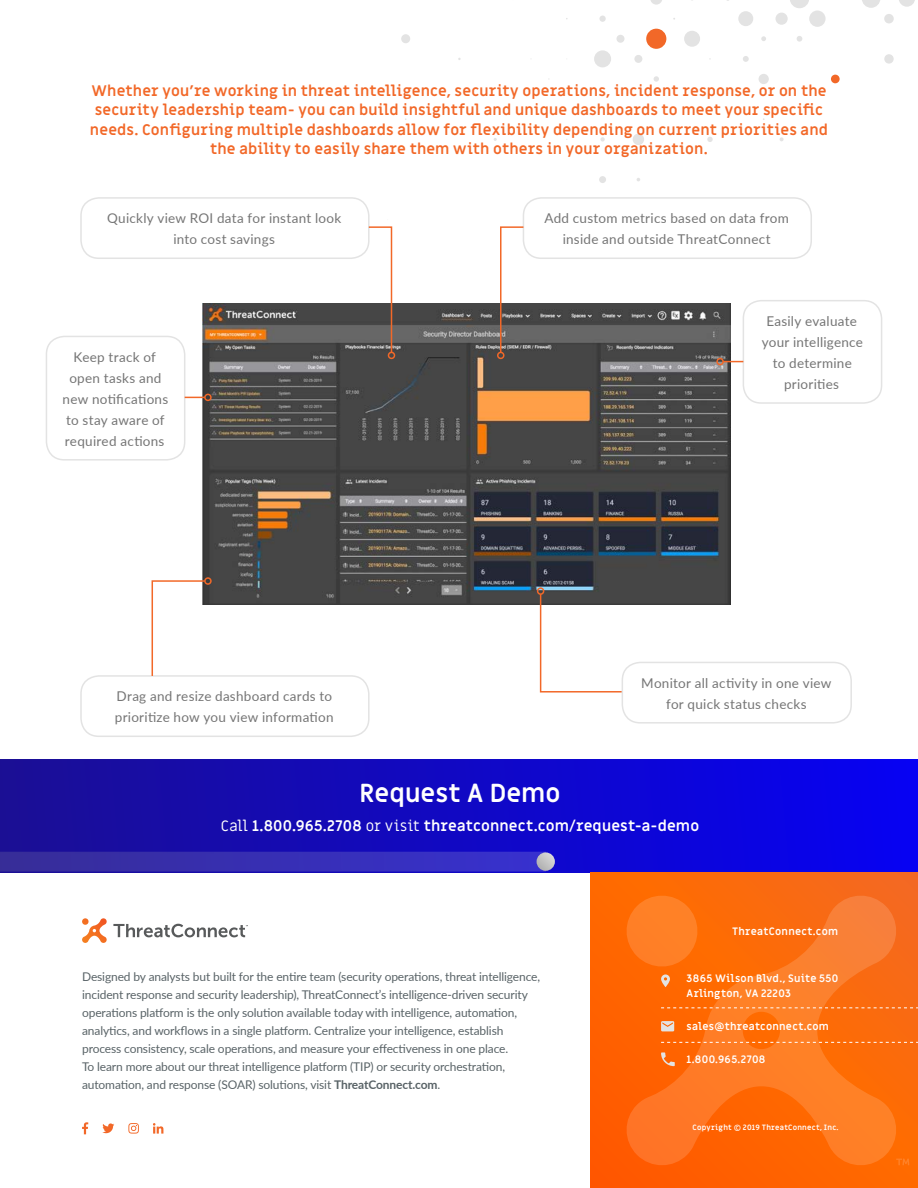
<style>
.page{position:relative;width:918px;height:1188px;background:#fff}
.page>*{position:absolute;margin:0;border:0;box-sizing:border-box;transform-origin:0 0}
.t1{font:700 25.5px "Miriam Libre";color:#fff}
.t2{font:700 15px/19.5px "Miriam Libre";letter-spacing:.01em;color:#f26828;text-align:center}
.t3{font:700 15px "Miriam Libre";letter-spacing:.01em;color:#fff}
.t4{font:13.5px/21px "Lato";letter-spacing:.02em;color:#757575;text-align:center}
.t5{font:12px/18px "Lato";letter-spacing:-.01em;color:#596367}
.t6{font:700 10.5px/15px "Miriam Libre";letter-spacing:.025em;color:#fff}
.t7{font:700 7.5px "Miriam Libre";letter-spacing:.03em;color:#fff}
.s1{font-weight:400}
.s2{font-weight:700}
</style>
<div class="page">
<svg style="left:650px;top:0;width:12px;height:5px"></svg>
<svg style="left:790px;top:0;width:19px;height:8px"></svg>
<svg style="left:862px;top:0;width:18px;height:8px"></svg>
<svg style="left:899px;top:0;width:16px;height:7px"></svg>
<div style="left:599px;top:16px;width:7px;height:6px;background:#e3e3e3;border-radius:50%"></div>
<div style="left:738px;top:11px;width:15px;height:15px;background:#e3e3e3;border-radius:50%"></div>
<div style="left:776px;top:13px;width:12px;height:12px;background:#e3e3e3;border-radius:50%"></div>
<div style="left:809px;top:11px;width:17px;height:16px;background:#e3e3e3;border-radius:50%"></div>
<div style="left:884px;top:14px;width:10px;height:9px;background:#e3e3e3;border-radius:50%"></div>
<div style="left:401px;top:34px;width:9px;height:9px;background:#e3e3e3;border-radius:50%"></div>
<div style="left:617px;top:35px;width:8px;height:8px;background:#e3e3e3;border-radius:50%"></div>
<div style="left:646px;top:29px;width:20px;height:20px;background:#f26828;border-radius:50%"></div>
<div style="left:684px;top:31px;width:16px;height:16px;background:#e3e3e3;border-radius:50%"></div>
<svg style="left:761px;top:36px;width:5px;height:5px"></svg>
<svg style="left:797px;top:36px;width:5px;height:6px"></svg>
<div style="left:594px;top:50px;width:17px;height:17px;background:#e3e3e3;border-radius:50%"></div>
<div style="left:634px;top:55px;width:8px;height:8px;background:#e3e3e3;border-radius:50%"></div>
<svg style="left:743px;top:56px;width:6px;height:6px"></svg>
<div style="left:884px;top:54px;width:10px;height:10px;background:#e3e3e3;border-radius:50%"></div>
<svg style="left:654px;top:76px;width:5px;height:6px"></svg>
<div style="left:759px;top:74px;width:10px;height:10px;background:#e3e3e3;border-radius:50%"></div>
<div style="left:831px;top:75px;width:9px;height:8px;background:#f26828;border-radius:50%"></div>
<svg style="left:600px;top:137px;width:5px;height:5px"></svg>
<div style="left:633px;top:134px;width:11px;height:11px;background:#e3e3e3;border-radius:50%"></div>
<svg style="left:707px;top:137px;width:6px;height:5px"></svg>
<div style="left:599px;top:176px;width:7px;height:7px;background:#e3e3e3;border-radius:50%"></div>
<div style="left:0;top:760px;width:918px;height:112px;background:linear-gradient(to right,#1b0f94,#0702f3)"></div>
<svg style="left:591px;top:872px;width:327px;height:316px;background:#fc6406"></svg>
<svg style="left:0;top:852px;width:546px;height:20px;background:#362eb2"></svg>
<svg style="left:537px;top:852px;width:18px;height:19px"></svg>
<svg style="left:627px;top:896px;width:273px;height:269px;background:#fd7115"></svg>
<svg style="left:896px;top:1159px;width:13px;height:6px"></svg>
<svg style="left:82px;top:1122px;width:81px;height:12px"></svg>
<svg style="left:661px;top:1007px;width:257px;height:1px"></svg>
<svg style="left:661px;top:1042px;width:257px;height:1px"></svg>
<svg style="left:627px;top:896px;width:74px;height:91px;background:#fe7718"></svg>
<svg style="left:661px;top:1021px;width:13px;height:10px"></svg>
<svg style="left:661px;top:1052px;width:14px;height:14px"></svg>
<svg style="left:82px;top:918px;width:25px;height:25px"></svg>
<svg style="left:113px;top:924px;width:135px;height:13px"></svg>
<img style="left:202px;top:304px;width:528px;height:301px">
<div style="left:46px;top:336px;width:139px;height:125px;border:2px solid #e3e3e3;border-radius:18px"></div>
<div style="left:743px;top:300px;width:139px;height:104px;border:2px solid #e3e3e3;border-radius:18px"></div>
<div style="left:80px;top:675px;width:290px;height:62px;border:2px solid #e3e3e3;border-radius:18px"></div>
<div style="left:523px;top:197px;width:289px;height:62px;border:2px solid #e3e3e3;border-radius:18px"></div>
<div style="left:80px;top:197px;width:290px;height:62px;border:2px solid #e3e3e3;border-radius:18px"></div>
<svg style="left:185px;top:397px;width:19px;height:1px"></svg>
<div style="left:204px;top:394px;width:8px;height:7px;border:2px solid #f26828;border-radius:50%"></div>
<svg style="left:724px;top:361px;width:19px;height:1px"></svg>
<div style="left:716px;top:358px;width:8px;height:7px;border:2px solid #f26828;border-radius:50%"></div>
<svg style="left:367px;top:220px;width:26px;height:134px"></svg>
<div style="left:388px;top:352px;width:7px;height:7px;border:2px solid #f26828;border-radius:50%"></div>
<svg style="left:151px;top:580px;width:55px;height:97px"></svg>
<div style="left:204px;top:577px;width:8px;height:8px;border:2px solid #f26828;border-radius:50%"></div>
<svg style="left:499px;top:226px;width:26px;height:128px"></svg>
<div style="left:497px;top:352px;width:8px;height:7px;border:2px solid #f26828;border-radius:50%"></div>
<svg style="left:539px;top:593px;width:98px;height:100px"></svg>
<div style="left:537px;top:587px;width:7px;height:8px;border:2px solid #f26828;border-radius:50%"></div>
<div style="left:622px;top:662px;width:229px;height:61px;background:#fff;border-radius:18px"></div>
<div style="left:622px;top:662px;width:230px;height:62px;border:2px solid #e3e3e3;border-radius:18px"></div>
<p class="t2" style="left:90px;top:81px;width:740px">Whether you’re working in threat intelligence, security operations, incident response, or on the security leadership team- you can build insightful and unique dashboards to meet your specific needs. Configuring multiple dashboards allow for flexibility depending on current priorities and the ability to easily share them with others in your organization.</p>
<p class="t4" style="left:107px;top:207px;width:236px">Quickly view ROI data for instant look into cost savings</p>
<p class="t4" style="left:63px;top:346px;width:107px">Keep track of open tasks and new notifications to stay aware of required actions</p>
<p class="t4" style="left:115px;top:685px;width:220px;text-align:left">Drag and resize dashboard cards to prioritize how you view information</p>
<p class="t4" style="left:544px;top:207px;width:246px">Add custom metrics based on data from inside and outside ThreatConnect</p>
<p class="t4" style="left:762px;top:310px;width:103px">Easily evaluate your intelligence to determine priorities</p>
<p class="t4" style="left:641px;top:672px;width:192px">Monitor all activity in one view for quick status checks</p>
<h1 class="t1" style="left:360px;top:778px;width:202px">Request A Demo</h1>
<p class="t3" style="left:221px;top:816px;width:480px"><span class="s1">Call</span> 1.800.965.2708 <span class="s1">or visit</span> threatconnect.com/request-a-demo</p>
<p class="t6" style="left:732px;top:924px;width:107px">ThreatConnect.com</p>
<p class="t5" style="left:82px;top:967px;width:460px">Designed by analysts but built for the entire team (security operations, threat intelligence, incident response and security leadership), ThreatConnect’s intelligence-driven security operations platform is the only solution available today with intelligence, automation, analytics, and workflows in a single platform. Centralize your intelligence, establish process consistency, scale operations, and measure your effectiveness in one place.<br>To learn more about our threat intelligence platform (TIP) or security orchestration, automation, and response (SOAR) solutions, visit <span class="s2">ThreatConnect.com</span>.</p>
<p class="t6" style="left:687px;top:971px;width:153px">3865 Wilson Blvd., Suite 550<br>Arlington, VA 22203</p>
<p class="t6" style="left:687px;top:1019px;width:144px">sales@threatconnect.com</p>
<p class="t6" style="left:687px;top:1052px;width:80px">1.800.965.2708</p>
<p class="t7" style="left:693px;top:1123px;width:148px">Copyright © 2019 ThreatConnect, Inc.</p>
</div>
